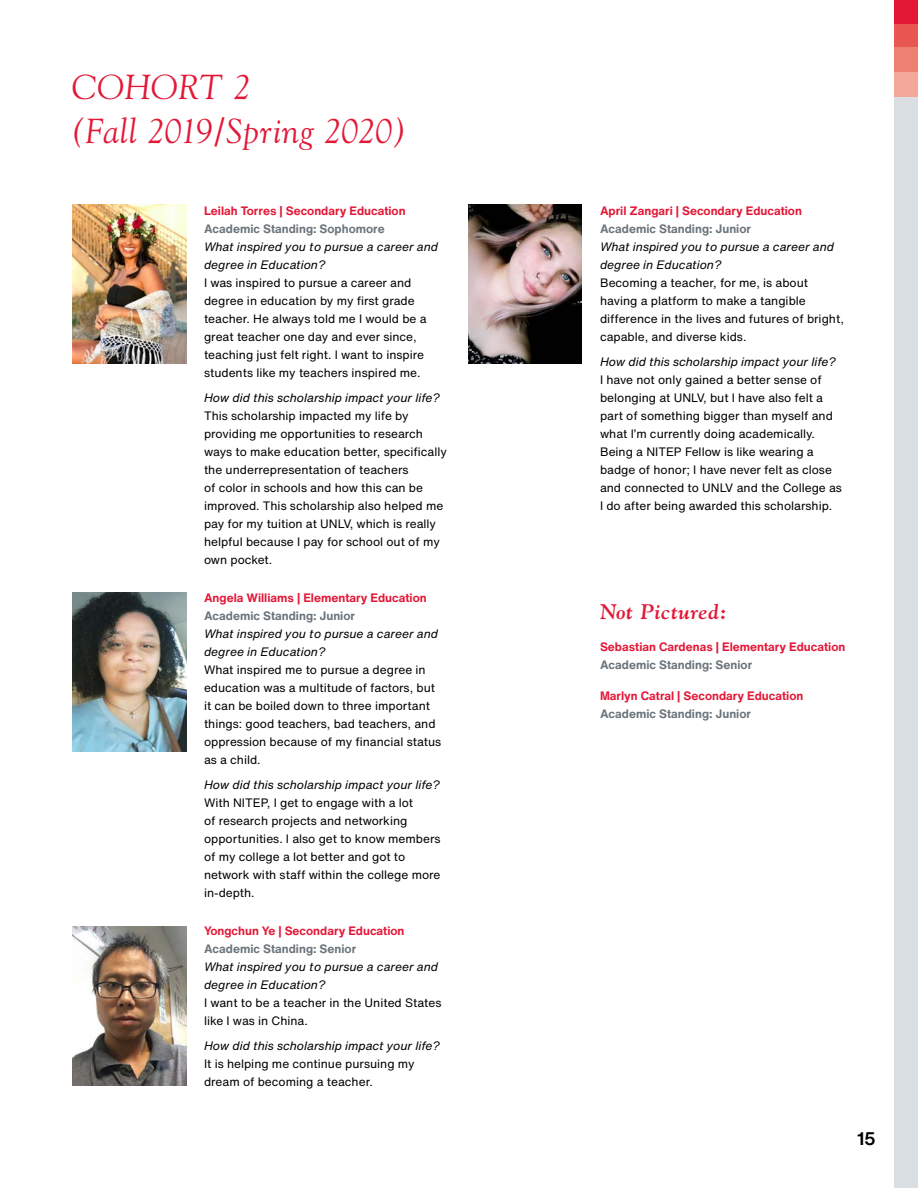
<style>
.page{position:relative;width:918px;height:1188px;background:#fff}
.page>*{position:absolute;margin:0;border:0;box-sizing:border-box;transform-origin:0 0}
.Cohort_Number{font:italic 34.5px/43.8px "Goudy";letter-spacing:.01em;color:#e31837}
.Headline_Not_Picture{font:italic 700 21px "Goudy";letter-spacing:.02em;color:#e31837}
.t1{font:700 18px "Helvetica Now Display";color:#000}
.Cohort_Question{font:12px/18px "Helvetica Now Text";color:#000}
.Headline_Cohort{font:700 12px "Helvetica Now Text";color:#e31837}
.Subheadline_Cohort{font:700 12px "Helvetica Now Text";color:#6a747b}
.Cohort_Question-2{font:italic 12px/18px "Helvetica Now Text";color:#000}
.s1{font-style:italic}
.s2{font-style:normal}
</style>
<div class="page">
<div style="left:894px;top:0;width:24px;height:1188px;background:#d9dee2"></div>
<div style="left:894px;top:0;width:24px;height:24px;background:#e31837"></div>
<div style="left:894px;top:24px;width:24px;height:24px;background:#e85752"></div>
<div style="left:894px;top:48px;width:24px;height:24px;background:#ed8071"></div>
<div style="left:894px;top:72px;width:24px;height:24px;background:#f3a798"></div>
<img style="left:72px;top:205px;width:114px;height:159px">
<img style="left:72px;top:592px;width:114px;height:160px">
<img style="left:72px;top:926px;width:114px;height:159px">
<img style="left:468px;top:205px;width:114px;height:159px">
<h2 class="Cohort_Number" style="left:72px;top:65px;width:337px">COHORT 2<br>(Fall 2019/Spring 2020)</h2>
<h3 class="Headline_Cohort" style="left:204px;top:202px;width:203px">Leilah Torres | Secondary Education</h3>
<h4 class="Subheadline_Cohort" style="left:204px;top:220px;width:182px">Academic Standing: Sophomore</h4>
<p class="Cohort_Question" style="left:204px;top:238px;width:236px"><span class="s1">What inspired you to pursue a career and degree in Education?<br></span>I was inspired to pursue a career and degree in education by my first grade teacher. He always told me I would be a great teacher one day and ever since, teaching just felt right. I want to inspire students like my teachers inspired me.</p>
<p class="Cohort_Question" style="left:204px;top:388px;width:244px"><span class="s1">How did this scholarship impact your life?<br></span>This scholarship impacted my life by providing me opportunities to research ways to make education better, specifically the underrepresentation of teachers<br>of color in schools and how this can be improved. This scholarship also helped me pay for my tuition at UNLV, which is really helpful because I pay for school out of my own pocket.</p>
<h3 class="Headline_Cohort" style="left:204px;top:589px;width:224px">Angela Williams | Elementary Education</h3>
<h4 class="Subheadline_Cohort" style="left:204px;top:607px;width:153px">Academic Standing: Junior</h4>
<p class="Cohort_Question" style="left:204px;top:625px;width:239px"><span class="s1">What inspired you to pursue a career and degree in Education?<br></span>What inspired me to pursue a degree in education was a multitude of factors, but it can be boiled down to three important things: good teachers, bad teachers, and oppression because of my financial status as a child.</p>
<p class="Cohort_Question" style="left:204px;top:775px;width:238px"><span class="s1">How did this scholarship impact your life?<br></span>With NITEP, I get to engage with a lot<br>of research projects and networking opportunities. I also get to know members of my college a lot better and got to network with staff within the college more in-depth.</p>
<h3 class="Headline_Cohort" style="left:204px;top:922px;width:202px">Yongchun Ye | Secondary Education</h3>
<h4 class="Subheadline_Cohort" style="left:204px;top:940px;width:154px">Academic Standing: Senior</h4>
<p class="Cohort_Question-2" style="left:204px;top:958px;width:239px">What inspired you to pursue a career and degree in Education?<br><span class="s2">I want to be a teacher in the United States like I was in China.</span></p>
<p class="Cohort_Question" style="left:204px;top:1036px;width:238px"><span class="s1">How did this scholarship impact your life?<br></span>It is helping me continue pursuing my dream of becoming a teacher.</p>
<h3 class="Headline_Cohort" style="left:600px;top:202px;width:204px">April Zangari | Secondary Education</h3>
<h4 class="Subheadline_Cohort" style="left:600px;top:220px;width:153px">Academic Standing: Junior</h4>
<p class="Cohort_Question" style="left:600px;top:238px;width:245px"><span class="s1">What inspired you to pursue a career and degree in Education?<br></span>Becoming a teacher, for me, is about having a platform to make a tangible difference in the lives and futures of bright, capable, and diverse kids.</p>
<p class="Cohort_Question" style="left:600px;top:352px;width:244px"><span class="s1">How did this scholarship impact your life?<br></span>I have not only gained a better sense of belonging at UNLV, but I have also felt a part of something bigger than myself and what I’m currently doing academically.<br>Being a NITEP Fellow is like wearing a badge of honor; I have never felt as close and connected to UNLV and the College as I do after being awarded this scholarship.</p>
<h2 class="Headline_Not_Picture" style="left:600px;top:599px;width:128px">Not Pictured:</h2>
<h3 class="Headline_Cohort" style="left:600px;top:637px;width:247px">Sebastian Cardenas | Elementary Education</h3>
<h4 class="Subheadline_Cohort" style="left:600px;top:655px;width:154px">Academic Standing: Senior</h4>
<h3 class="Headline_Cohort" style="left:600px;top:687px;width:205px">Marlyn Catral | Secondary Education</h3>
<h4 class="Subheadline_Cohort" style="left:600px;top:705px;width:153px">Academic Standing: Junior</h4>
<h3 class="t1" style="left:857px;top:1126px;width:19px">15</h3>
</div>
